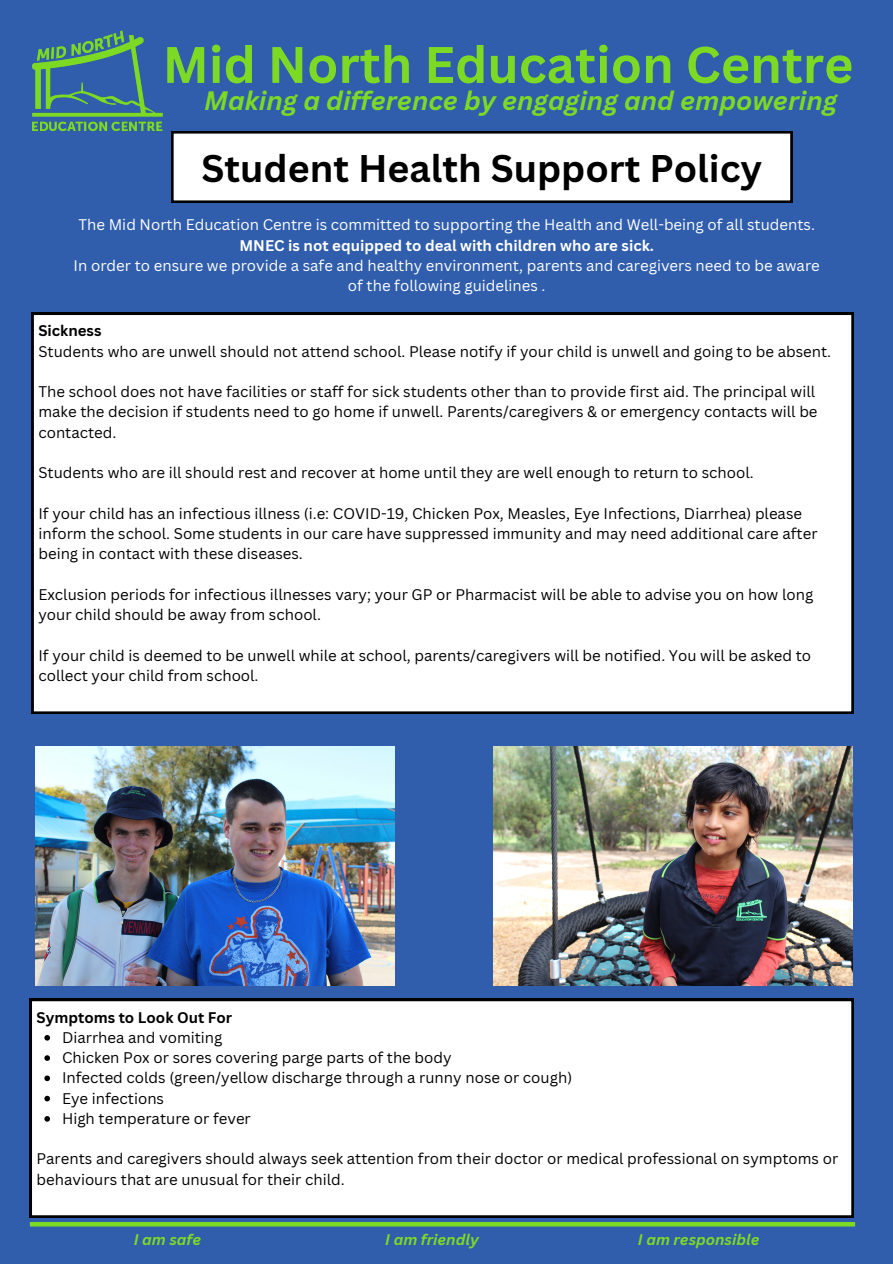
<style>
.page{position:relative;width:893px;height:1264px;background:#fff}
.page>*{position:absolute;margin:0;border:0;box-sizing:border-box;transform-origin:0 0}
.t1{font:700 50.25px "Canva Sans";color:#7cda24}
.t2{font:700 37.5px "Canva Sans";color:#000}
.t3{font:italic 700 25.95px "Canva Sans";color:#7cda24}
.t4{font:15px/20.2px "Canva Sans";color:#000}
.t5{font:15px/20.2px "Canva Sans";color:#fff;text-align:center}
.t6{font:700 15px "Canva Sans";color:#fff}
.t7{font:italic 700 15px "Canva Sans";color:#7cda24}
.t8{font:700 15px "Canva Sans";color:#000}
</style>
<div class="page">
<div style="left:0;top:0;width:892px;height:1263px;background:#305eac"></div>
<img style="left:31px;top:30px;width:131px;height:102px">
<div style="left:30px;top:1221px;width:825px;height:5px;background:#7cda24"></div>
<svg style="left:171px;top:131px;width:621px;height:71px;background:#eee"></svg>
<div style="left:32px;top:313px;width:821px;height:400px;background:#fff"></div>
<div style="left:30px;top:998px;width:823px;height:219px;background:#fff"></div>
<svg style="left:44px;top:1034px;width:6px;height:6px"></svg>
<svg style="left:44px;top:1055px;width:6px;height:5px"></svg>
<svg style="left:44px;top:1075px;width:6px;height:6px"></svg>
<svg style="left:44px;top:1095px;width:6px;height:6px"></svg>
<svg style="left:44px;top:1115px;width:6px;height:6px"></svg>
<img style="left:36px;top:746px;width:359px;height:240px">
<img style="left:493px;top:746px;width:359px;height:240px">
<h1 class="t1" style="left:163px;top:29px;width:692px">Mid North Education Centre</h1>
<h3 class="t3" style="left:204px;top:82px;width:634px">Making a difference by engaging and empowering</h3>
<h2 class="t2" style="left:201px;top:142px;width:562px">Student Health Support Policy</h2>
<p class="t5" style="left:78px;top:214px;width:738px">The Mid North Education Centre is committed to supporting the Health and Well-being of all students.</p>
<p class="t6" style="left:239px;top:235px;width:416px">MNEC is not equipped to deal with children who are sick.</p>
<h4 class="t5" style="left:74px;top:255px;width:747px">In order to ensure we provide a safe and healthy environment, parents and caregivers need to be aware of the following guidelines .</h4>
<p class="t8" style="left:38px;top:320px;width:65px">Sickness</p>
<p class="t4" style="left:38px;top:341px;width:794px">Students who are unwell should not attend school. Please notify if your child is unwell and going to be absent.</p>
<p class="t4" style="left:38px;top:381px;width:780px">The school does not have facilities or staff for sick students other than to provide first aid. The principal will make the decision if students need to go home if unwell. Parents/caregivers &amp; or emergency contacts will be contacted.</p>
<p class="t4" style="left:38px;top:462px;width:716px">Students who are ill should rest and recover at home until they are well enough to return to school.</p>
<p class="t4" style="left:38px;top:503px;width:780px">If your child has an infectious illness (i.e: COVID-19, Chicken Pox, Measles, Eye Infections, Diarrhea) please inform the school. Some students in our care have suppressed immunity and may need additional care after being in contact with these diseases.</p>
<p class="t4" style="left:38px;top:584px;width:776px">Exclusion periods for infectious illnesses vary; your GP or Pharmacist will be able to advise you on how long your child should be away from school.</p>
<p class="t4" style="left:38px;top:644px;width:774px">If your child is deemed to be unwell while at school, parents/caregivers will be notified. You will be asked to collect your child from school.</p>
<p class="t8" style="left:37px;top:1006px;width:197px">Symptoms to Look Out For</p>
<p class="t4" style="left:62px;top:1026px;width:511px">Diarrhea and vomiting<br>Chicken Pox or sores covering parge parts of the body<br>Infected colds (green/yellow discharge through a runny nose or cough)<br>Eye infections<br>High temperature or fever</p>
<p class="t4" style="left:37px;top:1148px;width:803px">Parents and caregivers should always seek attention from their doctor or medical professional on symptoms or behaviours that are unusual for their child.</p>
<p class="t7" style="left:134px;top:1228px;width:69px">I am safe</p>
<p class="t7" style="left:385px;top:1228px;width:95px">I am friendly</p>
<p class="t7" style="left:638px;top:1228px;width:123px">I am responsible</p>
</div>
